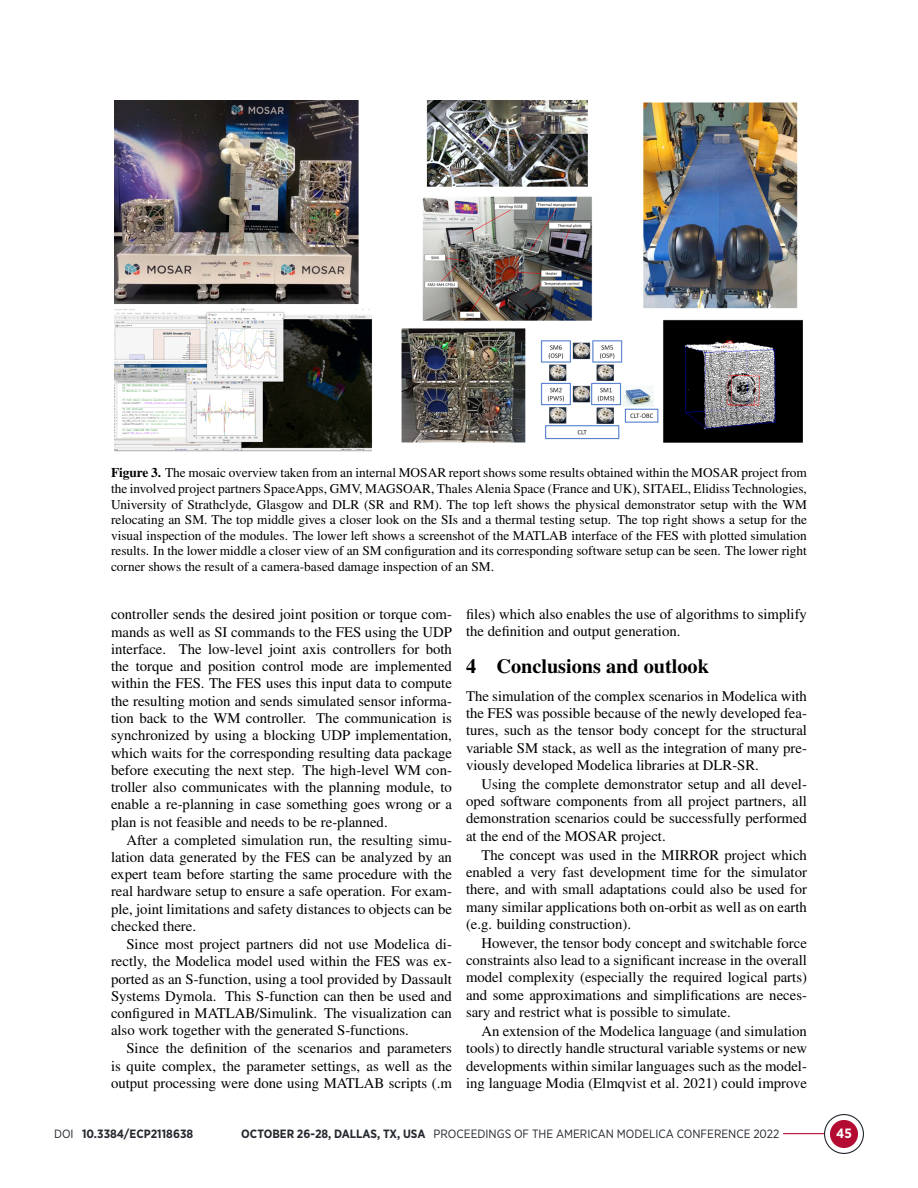
<style>
.page{position:relative;width:918px;height:1188px;background:#fff}
.page>*{position:absolute;margin:0;border:0;box-sizing:border-box;transform-origin:0 0}
.t1{font:500 20.25px "Nimbus Rom No 9 L";color:#000}
.t2{font:14.7px/17.2px "Nimbus Rom No 9 L";color:#000;text-align:justify}
.t3{font:700 13.5px "Gotham Narrow";color:#fff}
.t4{font:13.35px/15.6px "Nimbus Rom No 9 L";color:#000;text-align:justify}
.t5{font:12px "Gotham Narrow";color:#24282f}
.t6{font:700 12px "Gotham Narrow";color:#24282f}
.s1{font-weight:500}
.s2{font-weight:400}
.s3{font-weight:700}
</style>
<div class="page">
<hr style="left:783px;top:1133px;width:41px;height:1px;background:#b40b32">
<div style="left:830px;top:1120px;width:28px;height:28px;background:#b40b32;border-radius:50%"></div>
<div style="left:824px;top:1114px;width:40px;height:40px;border:1px solid #24282f;border-radius:50%"></div>
<img style="left:114px;top:100px;width:689px;height:352px">
<p class="t4" style="left:111px;top:465px;width:698px"><span class="s1">Figure 3.</span> The mosaic overview taken from an internal MOSAR report shows some results obtained within the MOSAR project from the involved project partners SpaceApps, GMV, MAGSOAR, Thales Alenia Space (France and UK), SITAEL, Elidiss Technologies, University of Strathclyde, Glasgow and DLR (SR and RM). The top left shows the physical demonstrator setup with the WM relocating an SM. The top middle gives a closer look on the SIs and a thermal testing setup. The top right shows a setup for the visual inspection of the modules. The lower left shows a screenshot of the MATLAB interface of the FES with plotted simulation results. In the lower middle a closer view of an SM configuration and its corresponding software setup can be seen. The lower right corner shows the result of a camera-based damage inspection of an SM.</p>
<p class="t2" style="left:111px;top:606px;width:342px">controller sends the desired joint position or torque com&shy;mands as well as SI commands to the FES using the UDP interface. The low-level joint axis controllers for both the torque and position control mode are implemented within the FES. The FES uses this input data to compute the resulting motion and sends simulated sensor informa&shy;tion back to the WM controller. The communication is synchronized by using a blocking UDP implementation, which waits for the corresponding resulting data package before executing the next step. The high-level WM con&shy;troller also communicates with the planning module, to enable a re-planning in case something goes wrong or a plan is not feasible and needs to be re-planned.</p>
<p class="t2" style="left:111px;top:831px;width:342px;text-indent:15px">After a completed simulation run, the resulting simu&shy;lation data generated by the FES can be analyzed by an expert team before starting the same procedure with the real hardware setup to ensure a safe operation. For exam&shy;ple, joint limitations and safety distances to objects can be checked there.</p>
<p class="t2" style="left:111px;top:936px;width:342px;text-indent:15px">Since most project partners did not use Modelica di&shy;rectly, the Modelica model used within the FES was ex&shy;ported as an S-function, using a tool provided by Dassault Systems Dymola. This S-function can then be used and configured in MATLAB/Simulink. The visualization can also work together with the generated S-functions.</p>
<p class="t2" style="left:111px;top:1040px;width:342px;text-indent:15px">Since the definition of the scenarios and parameters is quite complex, the parameter settings, as well as the output processing were done using MATLAB scripts (.m</p>
<p class="t2" style="left:466px;top:606px;width:342px">files) which also enables the use of algorithms to simplify the definition and output generation.</p>
<h1 class="t1" style="left:466px;top:653px;width:244px">4 Conclusions and outlook</h1>
<p class="t2" style="left:466px;top:687px;width:342px">The simulation of the complex scenarios in Modelica with the FES was possible because of the newly developed fea&shy;tures, such as the tensor body concept for the structural variable SM stack, as well as the integration of many pre&shy;viously developed Modelica libraries at DLR-SR.</p>
<p class="t2" style="left:466px;top:776px;width:342px;text-indent:15px">Using the complete demonstrator setup and all devel&shy;oped software components from all project partners, all demonstration scenarios could be successfully performed at the end of the MOSAR project.</p>
<p class="t2" style="left:466px;top:846px;width:342px;text-indent:15px">The concept was used in the MIRROR project which enabled a very fast development time for the simulator there, and with small adaptations could also be used for many similar applications both on-orbit as well as on earth (e.g. building construction).</p>
<p class="t2" style="left:466px;top:935px;width:342px;text-indent:15px">However, the tensor body concept and switchable force constraints also lead to a significant increase in the overall model complexity (especially the required logical parts) and some approximations and simplifications are neces&shy;sary and restrict what is possible to simulate.</p>
<p class="t2" style="left:466px;top:1023px;width:342px;text-indent:15px">An extension of the Modelica language (and simulation tools) to directly handle structural variable systems or new developments within similar languages such as the model&shy;ing language Modia (Elmqvist et al. 2021) could improve</p>
<p class="t6" style="left:54px;top:1126px;width:141px"><span class="s2">DOI</span> 10.3384/ECP2118638</p>
<p class="t5" style="left:241px;top:1126px;width:540px"><span class="s3">OCTOBER 26-28, DALLAS, TX, USA</span> PROCEEDINGS OF THE AMERICAN MODELICA CONFERENCE 2022</p>
<p class="t3" style="left:836px;top:1125px;width:17px">45</p>
</div>
